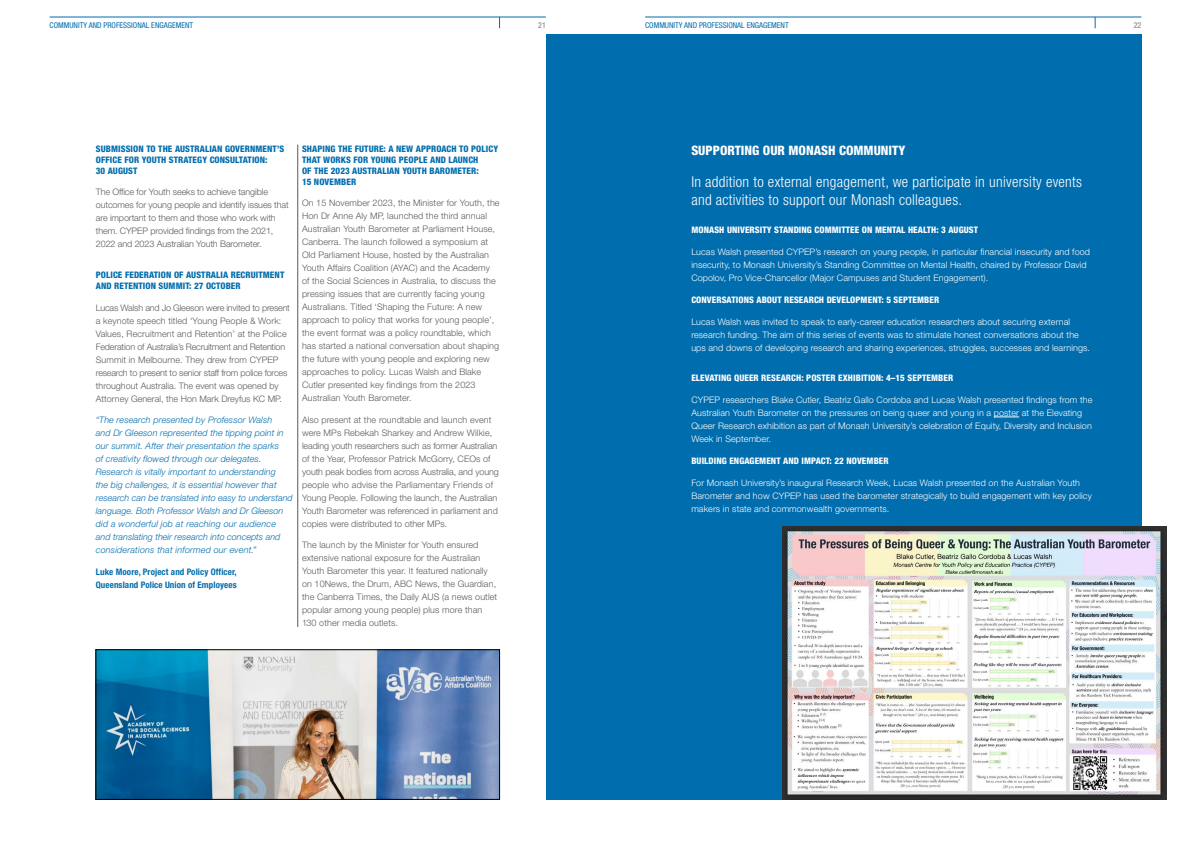
<style>
.page{position:relative;width:1191px;height:842px;background:#fff}
.page>*{position:absolute;margin:0;border:0;box-sizing:border-box;transform-origin:0 0}
.t1{font:300 condensed 15px/18px "Helvetica Neue";letter-spacing:.02em;color:#fff}
.t2{font:800 condensed 13px "Helvetica Neue";color:#fff}
.t3{font:300 9px/13px "Helvetica Neue";letter-spacing:.01em;color:#5a5a5a}
.t4{font:300 9px/13px "Helvetica Neue";letter-spacing:.01em;color:#fff}
.t5{font:italic 300 9px/13px "Helvetica Neue";letter-spacing:.01em;color:#006dae}
.t6{font:800 condensed 9px/11px "Helvetica Neue";letter-spacing:.01em;color:#006dae}
.t7{font:800 condensed 9px "Helvetica Neue";letter-spacing:.01em;color:#fff}
.t8{font:300 9px/13px "Helvetica Neue";letter-spacing:-.01em;color:#5a5a5a}
.t9{font:700 condensed 9px/13px "Helvetica Neue";letter-spacing:.01em;color:#006dae}
.t10{font:condensed 8px "Helvetica Neue";color:#006dae}
.t11{font:condensed 8px "Helvetica Neue";color:#7b7b7b}
.s1{font-style:normal}
</style>
<div class="page">
<div style="left:546px;top:34px;width:595px;height:765px;background:#006dae"></div>
<hr style="left:50px;top:17px;width:496px;height:1px;background:#006dae">
<hr style="left:645px;top:17px;width:496px;height:1px;background:#006dae">
<svg style="left:994px;top:417px;width:25px;height:1px"></svg>
<hr style="left:297px;top:145px;width:1px;height:482px;background:#5a5a5a">
<img style="left:782px;top:526px;width:384px;height:273px">
<img style="left:98px;top:652px;width:399px;height:145px">
<p class="t10" style="left:50px;top:21px;width:145px">COMMUNITY AND PROFESSIONAL ENGAGEMENT</p>
<p class="t11" style="left:538px;top:21px;width:9px">21</p>
<p class="t10" style="left:645px;top:21px;width:145px">COMMUNITY AND PROFESSIONAL ENGAGEMENT</p>
<p class="t11" style="left:1133px;top:21px;width:9px">22</p>
<p class="t6" style="left:96px;top:143px;width:190px">SUBMISSION TO THE AUSTRALIAN GOVERNMENT’S<br>OFFICE FOR YOUTH STRATEGY CONSULTATION:<br>30 AUGUST</p>
<p class="t8" style="left:96px;top:185px;width:194px">The Office for Youth seeks to achieve tangible outcomes for young people and identify issues that are important to them and those who work with them. CYPEP provided findings from the 2021, 2022 and 2023 Australian Youth Barometer.</p>
<p class="t6" style="left:96px;top:269px;width:190px">POLICE FEDERATION OF AUSTRALIA RECRUITMENT<br>AND RETENTION SUMMIT: 27 OCTOBER</p>
<p class="t3" style="left:96px;top:301px;width:196px">Lucas Walsh and Jo Gleeson were invited to present a keynote speech titled ‘Young People &amp; Work:<br>Values, Recruitment and Retention’ at the Police Federation of Australia’s Recruitment and Retention Summit in Melbourne. They drew from CYPEP research to present to senior staff from police forces throughout Australia. The event was opened by Attorney General, the Hon Mark Dreyfus KC MP.</p>
<p class="t5" style="left:96px;top:413px;width:198px">“The research presented by Professor Walsh<br>and Dr Gleeson represented the tipping point in our summit. After their presentation the sparks<br>of creativity flowed through our delegates.<br>Research is vitally important to understanding<br>the big challenges, it is essential however that research can be translated into easy to understand language. Both Professor Walsh and Dr Gleeson did a wonderful job at reaching our audience and translating their research into concepts and considerations that informed our event.<span class="s1">”</span></p>
<p class="t9" style="left:96px;top:565px;width:142px">Luke Moore, Project and Policy Officer,<br>Queensland Police Union of Employees</p>
<p class="t6" style="left:302px;top:143px;width:198px">SHAPING THE FUTURE: A NEW APPROACH TO POLICY THAT WORKS FOR YOUNG PEOPLE AND LAUNCH<br>OF THE 2023 AUSTRALIAN YOUTH BAROMETER:<br>15 NOVEMBER</p>
<p class="t3" style="left:302px;top:196px;width:199px">On 15 November 2023, the Minister for Youth, the Hon Dr Anne Aly MP, launched the third annual Australian Youth Barometer at Parliament House, Canberra. The launch followed a symposium at Old Parliament House, hosted by the Australian Youth Affairs Coalition (AYAC) and the Academy<br>of the Social Sciences in Australia, to discuss the pressing issues that are currently facing young Australians. Titled ‘Shaping the Future: A new approach to policy that works for young people’, the event format was a policy roundtable, which has started a national conversation about shaping the future with young people and exploring new approaches to policy. Lucas Walsh and Blake Cutler presented key findings from the 2023<br>Australian Youth Barometer.</p>
<p class="t3" style="left:302px;top:413px;width:198px">Also present at the roundtable and launch event were MPs Rebekah Sharkey and Andrew Wilkie, leading youth researchers such as former Australian of the Year, Professor Patrick McGorry, CEOs of youth peak bodies from across Australia, and young people who advise the Parliamentary Friends of Young People. Following the launch, the Australian Youth Barometer was referenced in parliament and copies were distributed to other MPs.</p>
<p class="t3" style="left:302px;top:538px;width:197px">The launch by the Minister for Youth ensured extensive national exposure for the Australian Youth Barometer this year. It featured nationally on 10News, the Drum, ABC News, the Guardian, the Canberra Times, the Daily AUS (a news outlet popular among young people) plus more than 130 other media outlets.</p>
<h2 class="t2" style="left:691px;top:142px;width:216px">SUPPORTING OUR MONASH COMMUNITY</h2>
<h1 class="t1" style="left:691px;top:173px;width:392px">In addition to external engagement, we participate in university events and activities to support our Monash colleagues.</h1>
<p class="t7" style="left:691px;top:224px;width:288px">MONASH UNIVERSITY STANDING COMMITTEE ON MENTAL HEALTH: 3 AUGUST</p>
<p class="t4" style="left:691px;top:245px;width:400px">Lucas Walsh presented CYPEP’s research on young people, in particular financial insecurity and food insecurity, to Monash University’s Standing Committee on Mental Health, chaired by Professor David<br>Copolov, Pro Vice-Chancellor (Major Campuses and Student Engagement).</p>
<p class="t7" style="left:691px;top:294px;width:249px">CONVERSATIONS ABOUT RESEARCH DEVELOPMENT: 5 SEPTEMBER</p>
<p class="t4" style="left:691px;top:315px;width:400px">Lucas Walsh was invited to speak to early-career education researchers about securing external research funding. The aim of this series of events was to stimulate honest conversations about the ups and downs of developing research and sharing experiences, struggles, successes and learnings.</p>
<p class="t7" style="left:691px;top:373px;width:263px">ELEVATING QUEER RESEARCH: POSTER EXHIBITION: 4–15 SEPTEMBER</p>
<p class="t4" style="left:691px;top:393px;width:402px">CYPEP researchers Blake Cutler, Beatriz Gallo Cordoba and Lucas Walsh presented findings from the Australian Youth Barometer on the pressures on being queer and young in a poster at the Elevating Queer Research exhibition as part of Monash University’s celebration of Equity, Diversity and Inclusion Week in September.</p>
<p class="t7" style="left:691px;top:455px;width:199px">BUILDING ENGAGEMENT AND IMPACT: 22 NOVEMBER</p>
<p class="t4" style="left:691px;top:476px;width:402px">For Monash University’s inaugural Research Week, Lucas Walsh presented on the Australian Youth<br>Barometer and how CYPEP has used the barometer strategically to build engagement with key policy makers in state and commonwealth governments.</p>
</div>
